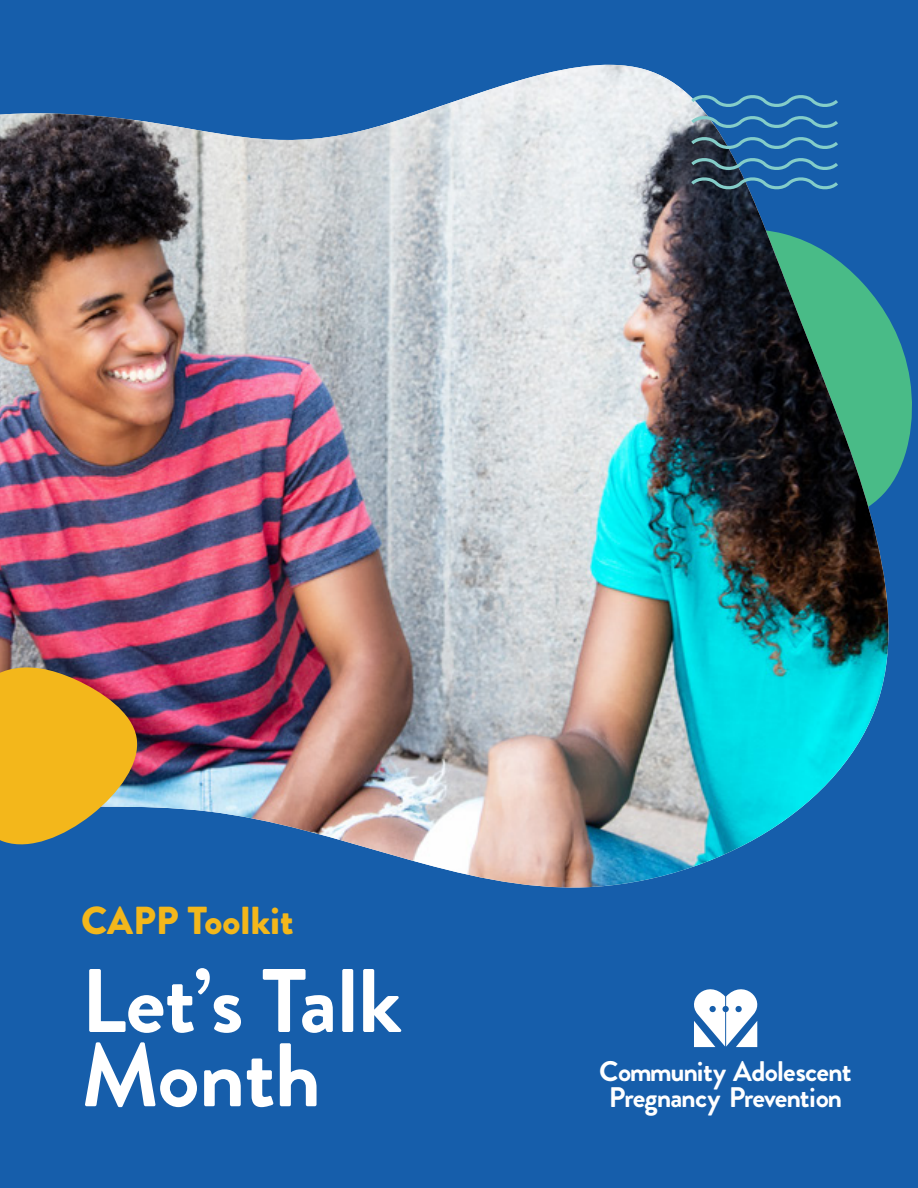
<style>
.page{position:relative;width:918px;height:1188px;background:#165eab}
.page>*{position:absolute;margin:0;border:0;box-sizing:border-box;transform-origin:0 0}
.Subhead{font:700 90px "Brandon Grotesque";letter-spacing:-.01em;color:#fff}
.t1{font:900 39px "Brandon Grotesque";color:#f3b71b}
.t2{font:700 28.35px/26.1px "Brandon Grotesque";letter-spacing:-.03em;color:#fff;text-align:center}
</style>
<div class="page">
<svg style="left:694px;top:989px;width:64px;height:58px"></svg>
<img style="left:0;top:65px;width:912px;height:823px">
<svg style="left:0;top:665px;width:141px;height:185px;background:#c69d3b"></svg>
<svg style="left:688px;top:91px;width:153px;height:103px"></svg>
<p class="t1" style="left:81px;top:893px;width:214px">CAPP Toolkit</p>
<p class="Subhead" style="left:81px;top:938px;width:322px">Let’s Talk</p>
<p class="Subhead" style="left:81px;top:1012px;width:242px">Month</p>
<p class="t2" style="left:599px;top:1058px;width:254px">Community Adolescent<br>Pregnancy Prevention</p>
</div>
